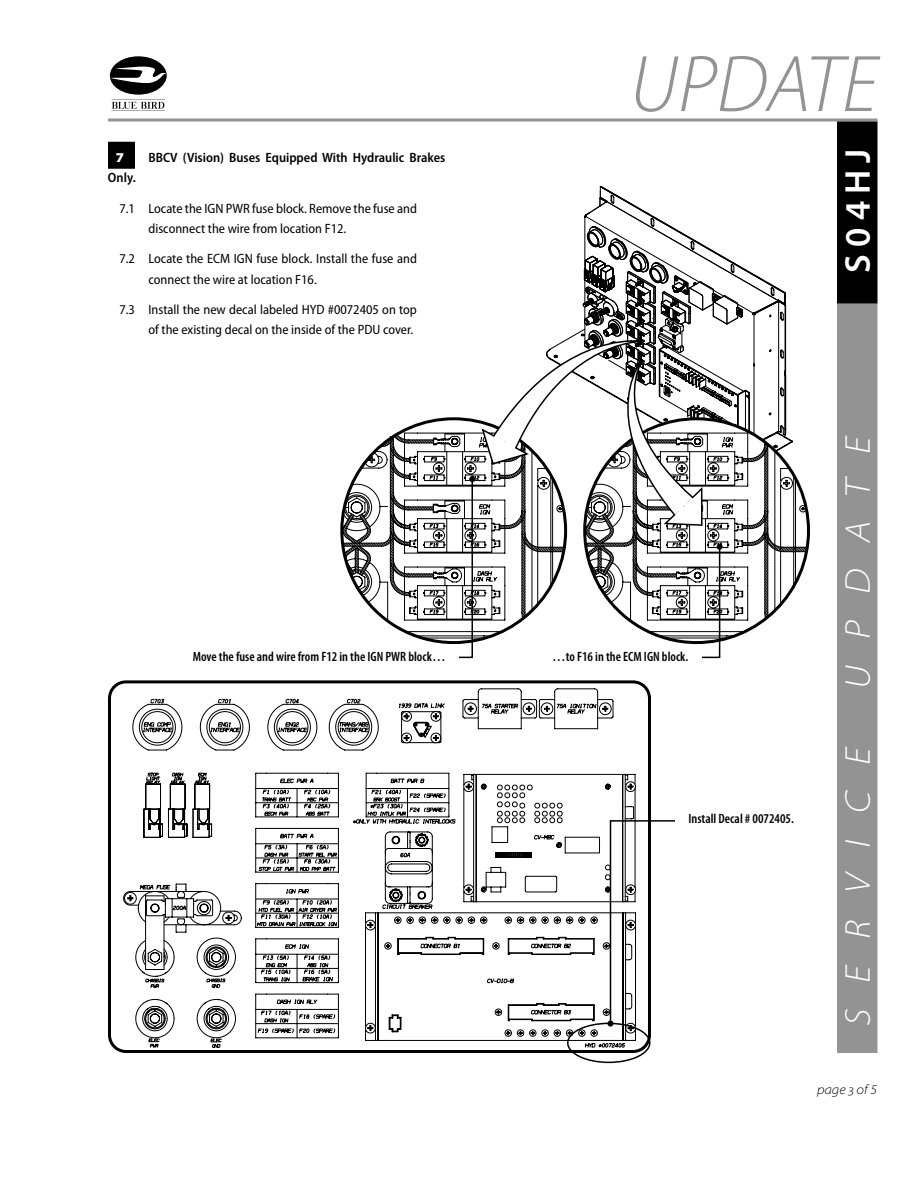
<style>
.page{position:relative;width:918px;height:1188px;background:#fff}
.page>*{position:absolute;margin:0;border:0;box-sizing:border-box;transform-origin:0 0}
.t1{font:italic 300 81px "Myriad Pro";color:#939393}
.SideBarTitle{font:italic 300 semi-expanded 36px "Myriad Pro";letter-spacing:.73em;color:#fff}
.SideBarTitle-2{font:600 36px "Myriad Pro";letter-spacing:.2em;color:#fff}
.Body_Indent_Numbered{font:semi-condensed 13.5px/20.2px "Myriad Pro";color:#000}
.Photo_Callout{font:600 condensed 13.5px "Myriad Pro";color:#000}
.Procedure_Step_First{font:600 semi-condensed 13.5px "Myriad Pro";color:#000}
.t2{font:italic 300 semi-expanded 13.5px "Myriad Pro";color:#000}
.Procedure_Step_First-2{font:900 semi-expanded 13.5px "Myriad Pro";color:#fff}
</style>
<div class="page">
<svg style="left:108px;top:118px;width:770px;height:4px;background:#adadad"></svg>
<svg style="left:110px;top:56px;width:57px;height:55px"></svg>
<svg style="left:342px;top:196px;width:465px;height:463px"></svg>
<svg style="left:108px;top:680px;width:543px;height:371px"></svg>
<svg style="left:132px;top:688px;width:481px;height:199px"></svg>
<svg style="left:123px;top:887px;width:513px;height:154px"></svg>
<svg style="left:145px;top:703px;width:451px;height:345px"></svg>
<svg style="left:135px;top:703px;width:310px;height:70px"></svg>
<svg style="left:135px;top:773px;width:38px;height:265px"></svg>
<svg style="left:173px;top:773px;width:452px;height:275px"></svg>
<div style="left:567px;top:1023px;width:84px;height:40px;border:2px solid #000;border-radius:50%"></div>
<svg style="left:353px;top:774px;width:322px;height:263px"></svg>
<div style="left:837px;top:121px;width:40px;height:183px;background:#000"></div>
<div style="left:837px;top:304px;width:40px;height:749px;background:#939393"></div>
<div style="left:108px;top:142px;width:27px;height:27px;background:#000"></div>
<p class="Procedure_Step_First-2" style="left:116px;top:150px;width:10px">7</p>
<p class="Procedure_Step_First" style="left:148px;top:150px;width:298px">BBCV (Vision) Buses Equipped With Hydraulic Brakes</p>
<p class="Procedure_Step_First" style="left:108px;top:170px;width:29px">Only.</p>
<p class="Body_Indent_Numbered" style="left:148px;top:198px;width:270px;text-indent:-29px">7.1 Locate the IGN PWR fuse block. Remove the fuse and disconnect the wire from location F12.</p>
<p class="Body_Indent_Numbered" style="left:148px;top:249px;width:270px;text-indent:-29px">7.2 Locate the ECM IGN fuse block. Install the fuse and connect the wire at location F16.</p>
<p class="Body_Indent_Numbered" style="left:119px;top:300px;width:299px;text-align:right">7.3 Install the new decal labeled HYD #0072405 on top of the existing decal on the inside of the PDU cover.</p>
<p class="Photo_Callout" style="left:193px;top:650px;width:254px">Move the fuse and wire from F12 in the IGN PWR block…</p>
<h1 class="t1" style="left:629px;top:41px;width:250px">UPDATE</h1>
<p class="SideBarTitle-2" style="left:838px;top:273px;width:126px;rotate:-90deg">S04HJ</p>
<p class="Photo_Callout" style="left:552px;top:650px;width:138px">…to F16 in the ECM IGN block.</p>
<p class="SideBarTitle" style="left:839px;top:689px;width:255px;rotate:-90deg">UPDATE</p>
<p class="Photo_Callout" style="left:688px;top:812px;width:107px">Install Decal # 0072405.</p>
<p class="SideBarTitle" style="left:839px;top:1026px;width:281px;rotate:-90deg">SERVICE</p>
<p class="t2" style="left:817px;top:1082px;width:62px">page of 5</p>
</div>
